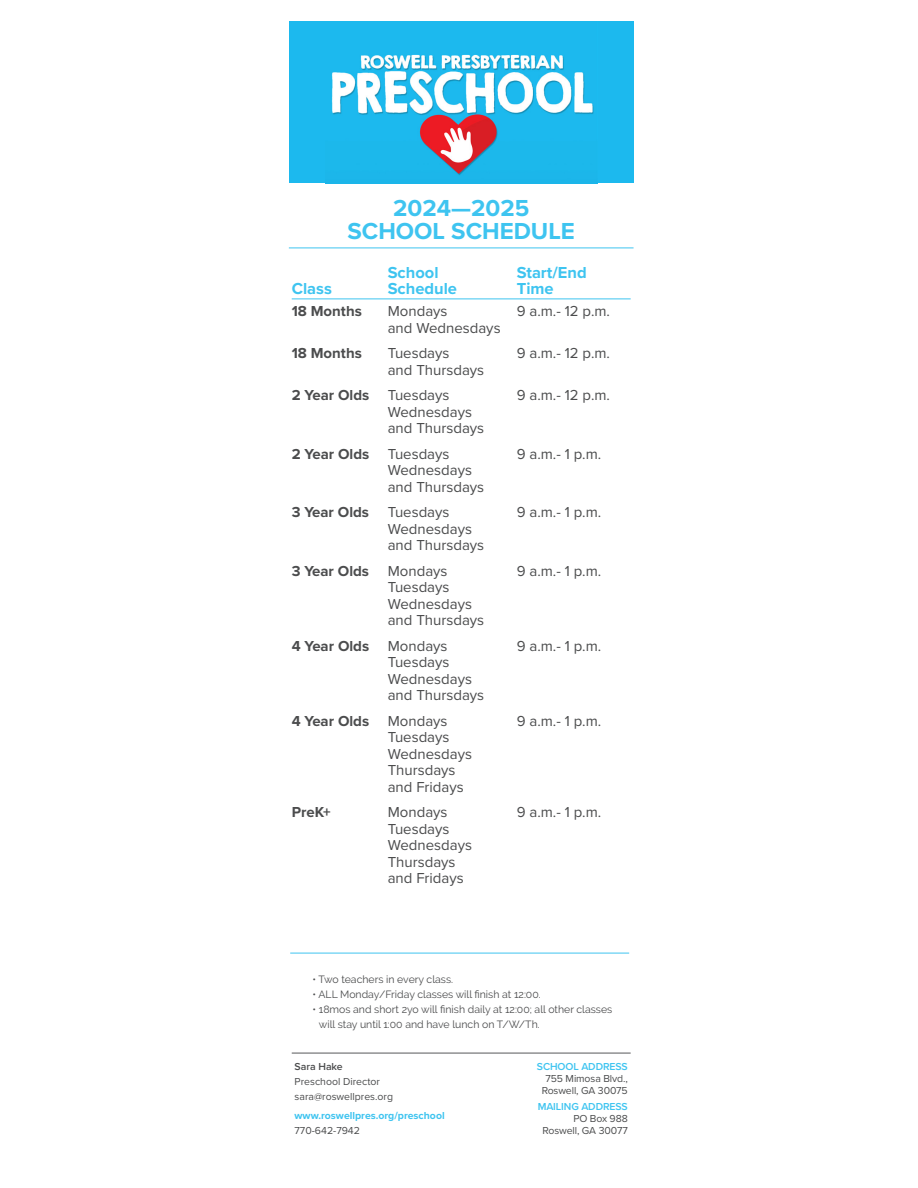
<style>
.page{position:relative;width:918px;height:1188px;background:#fff}
.page>*{position:absolute;margin:0;border:0;box-sizing:border-box;transform-origin:0 0}
.t1{font:700 24px/22.5px "Proxima Nova";color:#3ec4f0;text-align:center}
.t2{font:700 16.5px "Proxima Nova";color:#3ec4f0}
.t3{font:15px/16.5px "Proxima Nova";color:#4b4c4d}
.t4{font:700 15px "Proxima Nova";color:#4b4c4d}
.t5{font:10.5px/15px "Raleway";color:#4b4c4d}
.t6{font:10.5px/15px "Proxima Nova";letter-spacing:-.01em;color:#4b4c4d}
.t7{font:700 10.5px/15px "Proxima Nova";color:#3ec4f0}
.t8{font:600 10.5px "Proxima Nova";letter-spacing:-.01em;color:#3ec4f0}
.s1{font-weight:400}
.s2{font-weight:600}
.s3{font-weight:400;color:#4b4c4d}
</style>
<div class="page">
<hr style="left:292px;top:299px;width:339px;height:1px;background:#3ec4f0">
<hr style="left:289px;top:248px;width:345px;height:1px;background:#3ec4f0">
<hr style="left:290px;top:953px;width:339px;height:1px;background:#3ec4f0">
<div style="left:289px;top:22px;width:345px;height:161px;background:#1cb9ee"></div>
<img style="left:332px;top:54px;width:262px;height:121px">
<hr style="left:292px;top:1053px;width:339px;height:1px;background:#57585a">
<p class="t1" style="left:347px;top:196px;width:229px">2024—2025<br>SCHOOL SCHEDULE</p>
<p class="t2" style="left:388px;top:260px;width:52px">School</p>
<p class="t2" style="left:517px;top:260px;width:72px">Start/End</p>
<p class="t2" style="left:292px;top:276px;width:42px">Class</p>
<p class="t2" style="left:388px;top:276px;width:71px">Schedule</p>
<p class="t2" style="left:517px;top:276px;width:38px">Time</p>
<p class="t4" style="left:292px;top:300px;width:72px">18 Months</p>
<p class="t3" style="left:388px;top:302px;width:61px">Mondays</p>
<p class="t3" style="left:517px;top:302px;width:95px">9 a.m.- 12 p.m.</p>
<p class="t3" style="left:388px;top:319px;width:114px">and Wednesdays</p>
<p class="t4" style="left:292px;top:342px;width:72px">18 Months</p>
<p class="t3" style="left:388px;top:344px;width:63px">Tuesdays</p>
<p class="t3" style="left:517px;top:344px;width:95px">9 a.m.- 12 p.m.</p>
<p class="t3" style="left:388px;top:361px;width:98px">and Thursdays</p>
<p class="t4" style="left:292px;top:384px;width:159px">2 Year Olds <span class="s1">Tuesdays</span></p>
<p class="t3" style="left:517px;top:386px;width:95px">9 a.m.- 12 p.m.</p>
<p class="t3" style="left:388px;top:403px;width:98px">Wednesdays and Thursdays</p>
<p class="t4" style="left:292px;top:443px;width:159px">2 Year Olds <span class="s1">Tuesdays</span></p>
<p class="t3" style="left:517px;top:445px;width:86px">9 a.m.- 1 p.m.</p>
<p class="t3" style="left:388px;top:461px;width:98px">Wednesdays and Thursdays</p>
<p class="t4" style="left:292px;top:501px;width:159px">3 Year Olds <span class="s1">Tuesdays</span></p>
<p class="t3" style="left:517px;top:503px;width:86px">9 a.m.- 1 p.m.</p>
<p class="t3" style="left:388px;top:520px;width:98px">Wednesdays and Thursdays</p>
<p class="t4" style="left:292px;top:560px;width:157px">3 Year Olds <span class="s1">Mondays</span></p>
<p class="t3" style="left:517px;top:562px;width:86px">9 a.m.- 1 p.m.</p>
<p class="t3" style="left:388px;top:578px;width:98px">Tuesdays<br>Wednesdays and Thursdays</p>
<p class="t4" style="left:292px;top:635px;width:157px">4 Year Olds <span class="s1">Mondays</span></p>
<p class="t3" style="left:517px;top:637px;width:86px">9 a.m.- 1 p.m.</p>
<p class="t3" style="left:388px;top:653px;width:98px">Tuesdays<br>Wednesdays and Thursdays</p>
<p class="t4" style="left:292px;top:710px;width:157px">4 Year Olds <span class="s1">Mondays</span></p>
<p class="t3" style="left:517px;top:712px;width:86px">9 a.m.- 1 p.m.</p>
<p class="t3" style="left:388px;top:728px;width:86px">Tuesdays<br>Wednesdays<br>Thursdays and Fridays</p>
<p class="t4" style="left:292px;top:801px;width:41px">PreK+</p>
<p class="t3" style="left:388px;top:803px;width:61px">Mondays</p>
<p class="t3" style="left:517px;top:803px;width:86px">9 a.m.- 1 p.m.</p>
<p class="t3" style="left:388px;top:820px;width:86px">Tuesdays<br>Wednesdays<br>Thursdays and Fridays</p>
<p class="t5" style="left:312px;top:972px;width:142px">• Two teachers in every class.</p>
<p class="t5" style="left:312px;top:987px;width:230px">• ALL Monday/Friday classes will finish at 12:00.</p>
<p class="t5" style="left:319px;top:1002px;width:295px;text-indent:-6px">• 18mos and short 2yo will finish daily at 12:00; all other classes will stay until 1:00 and have lunch on T/W/Th.</p>
<p class="t6" style="left:295px;top:1058px;width:100px"><span class="s2">Sara Hake<br></span>Preschool Director sara@roswellpres.org</p>
<p class="t7" style="left:295px;top:1108px;width:152px">www.roswellpres.org/preschool<br><span class="s3">770-642-7942</span></p>
<p class="t8" style="left:537px;top:1058px;width:92px">SCHOOL ADDRESS</p>
<p class="t6" style="left:542px;top:1072px;width:88px;line-height:12px;text-align:center">755 Mimosa Blvd.,<br>Roswell, GA 30075</p>
<p class="t8" style="left:538px;top:1099px;width:92px">MAILING ADDRESS</p>
<p class="t6" style="left:542px;top:1112px;width:87px;line-height:12px;text-align:right">PO Box 988<br>Roswell, GA 30077</p>
</div>
